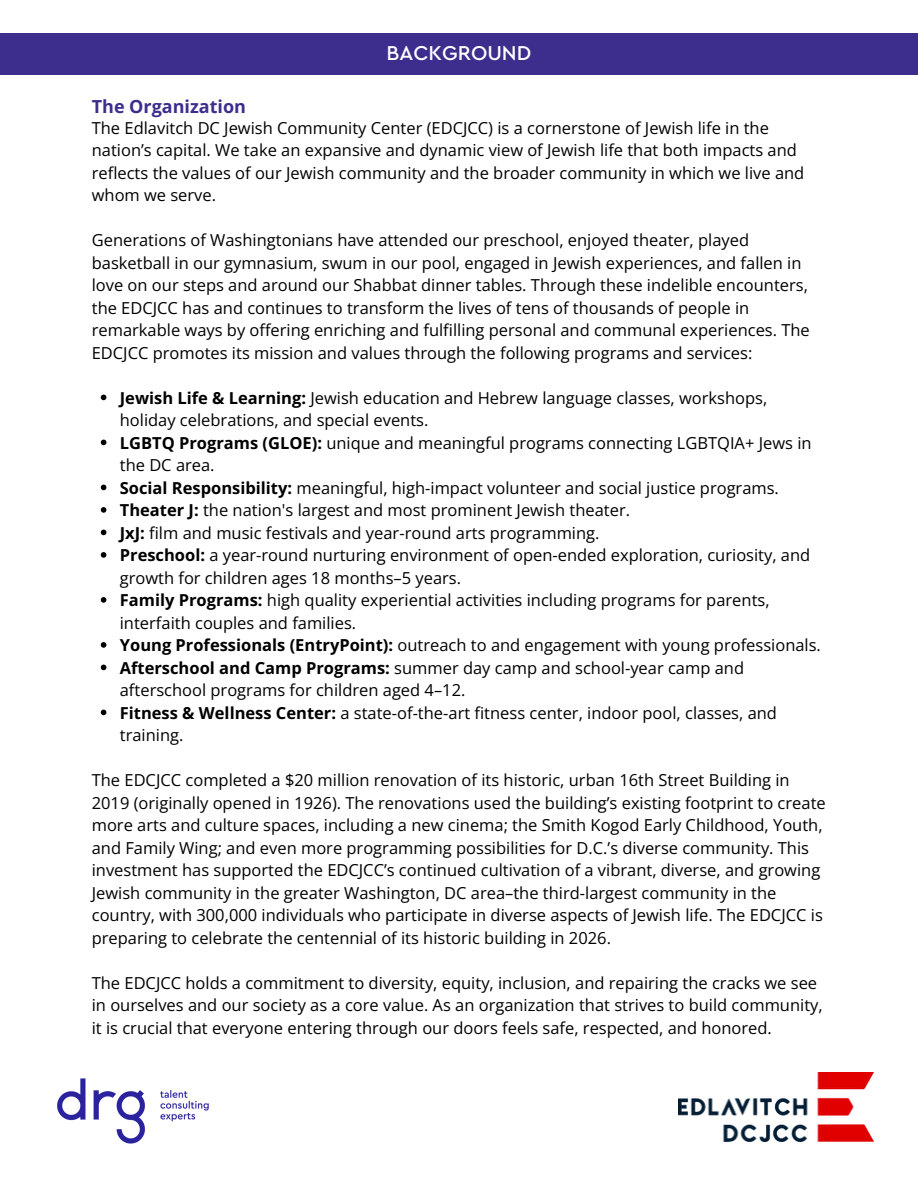
<style>
.page{position:relative;width:918px;height:1188px;background:#fff}
.page>*{position:absolute;margin:0;border:0;box-sizing:border-box;transform-origin:0 0}
.t1{font:500 21px "Cera Pro";color:#fff}
.t2{font:700 18px "Open Sans";color:#3d2e8e}
.t3{font:16.5px/22.5px "Open Sans";color:#000}
.s1{font-weight:700}
</style>
<div class="page">
<div style="left:0;top:33px;width:918px;height:42px;background:#3d2e8e"></div>
<img style="left:57px;top:1078px;width:152px;height:66px">
<svg style="left:101px;top:395px;width:5px;height:5px"></svg>
<svg style="left:101px;top:440px;width:5px;height:5px"></svg>
<svg style="left:101px;top:485px;width:5px;height:5px"></svg>
<svg style="left:101px;top:507px;width:5px;height:6px"></svg>
<svg style="left:101px;top:530px;width:5px;height:5px"></svg>
<svg style="left:101px;top:552px;width:5px;height:6px"></svg>
<svg style="left:101px;top:597px;width:5px;height:6px"></svg>
<svg style="left:101px;top:642px;width:5px;height:6px"></svg>
<svg style="left:101px;top:665px;width:5px;height:5px"></svg>
<svg style="left:101px;top:710px;width:5px;height:5px"></svg>
<img style="left:679px;top:1073px;width:195px;height:69px">
<h1 class="t1" style="left:387px;top:43px;width:146px">BACKGROUND</h1>
<p class="t2" style="left:92px;top:94px;width:156px">The Organization</p>
<p class="t3" style="left:92px;top:116px;width:714px">The Edlavitch DC Jewish Community Center (EDCJCC) is a cornerstone of Jewish life in the nation’s capital. We take an expansive and dynamic view of Jewish life that both impacts and reflects the values of our Jewish community and the broader community in which we live and whom we serve.</p>
<p class="t3" style="left:92px;top:228px;width:720px">Generations of Washingtonians have attended our preschool, enjoyed theater, played basketball in our gymnasium, swum in our pool, engaged in Jewish experiences, and fallen in love on our steps and around our Shabbat dinner tables. Through these indelible encounters, the EDCJCC has and continues to transform the lives of tens of thousands of people in remarkable ways by offering enriching and fulfilling personal and communal experiences. The EDCJCC promotes its mission and values through the following programs and services:</p>
<p class="t3" style="left:120px;top:386px;width:649px"><span class="s1">Jewish Life &amp; Learning:</span> Jewish education and Hebrew language classes, workshops, holiday celebrations, and special events.</p>
<p class="t3" style="left:120px;top:431px;width:693px"><span class="s1">LGBTQ Programs (GLOE):</span> unique and meaningful programs connecting LGBTQIA+ Jews in the DC area.</p>
<p class="t3" style="left:120px;top:476px;width:661px"><span class="s1">Social Responsibility:</span> meaningful, high-impact volunteer and social justice programs.</p>
<p class="t3" style="left:120px;top:498px;width:512px"><span class="s1">Theater J:</span> the nation's largest and most prominent Jewish theater.</p>
<p class="t3" style="left:120px;top:521px;width:481px"><span class="s1">JxJ:</span> film and music festivals and year-round arts programming.</p>
<p class="t3" style="left:120px;top:543px;width:692px"><span class="s1">Preschool:</span> a year-round nurturing environment of open-ended exploration, curiosity, and growth for children ages 18 months–5 years.</p>
<p class="t3" style="left:120px;top:588px;width:651px"><span class="s1">Family Programs:</span> high quality experiential activities including programs for parents, interfaith couples and families.</p>
<p class="t3" style="left:120px;top:633px;width:703px"><span class="s1">Young Professionals (EntryPoint):</span> outreach to and engagement with young professionals.</p>
<p class="t3" style="left:120px;top:656px;width:626px"><span class="s1">Afterschool and Camp Programs:</span> summer day camp and school-year camp and afterschool programs for children aged 4–12.</p>
<p class="t3" style="left:120px;top:701px;width:659px"><span class="s1">Fitness &amp; Wellness Center:</span> a state-of-the-art fitness center, indoor pool, classes, and training.</p>
<p class="t3" style="left:92px;top:768px;width:736px">The EDCJCC completed a $20 million renovation of its historic, urban 16th Street Building in 2019 (originally opened in 1926). The renovations used the building’s existing footprint to create more arts and culture spaces, including a new cinema; the Smith Kogod Early Childhood, Youth, and Family Wing; and even more programming possibilities for D.C.’s diverse community. This investment has supported the EDCJCC’s continued cultivation of a vibrant, diverse, and growing Jewish community in the greater Washington, DC area–the third-largest community in the country, with 300,000 individuals who participate in diverse aspects of Jewish life. The EDCJCC is preparing to celebrate the centennial of its historic building in 2026.</p>
<p class="t3" style="left:92px;top:971px;width:732px">The EDCJCC holds a commitment to diversity, equity, inclusion, and repairing the cracks we see in ourselves and our society as a core value. As an organization that strives to build community, it is crucial that everyone entering through our doors feels safe, respected, and honored.</p>
</div>
